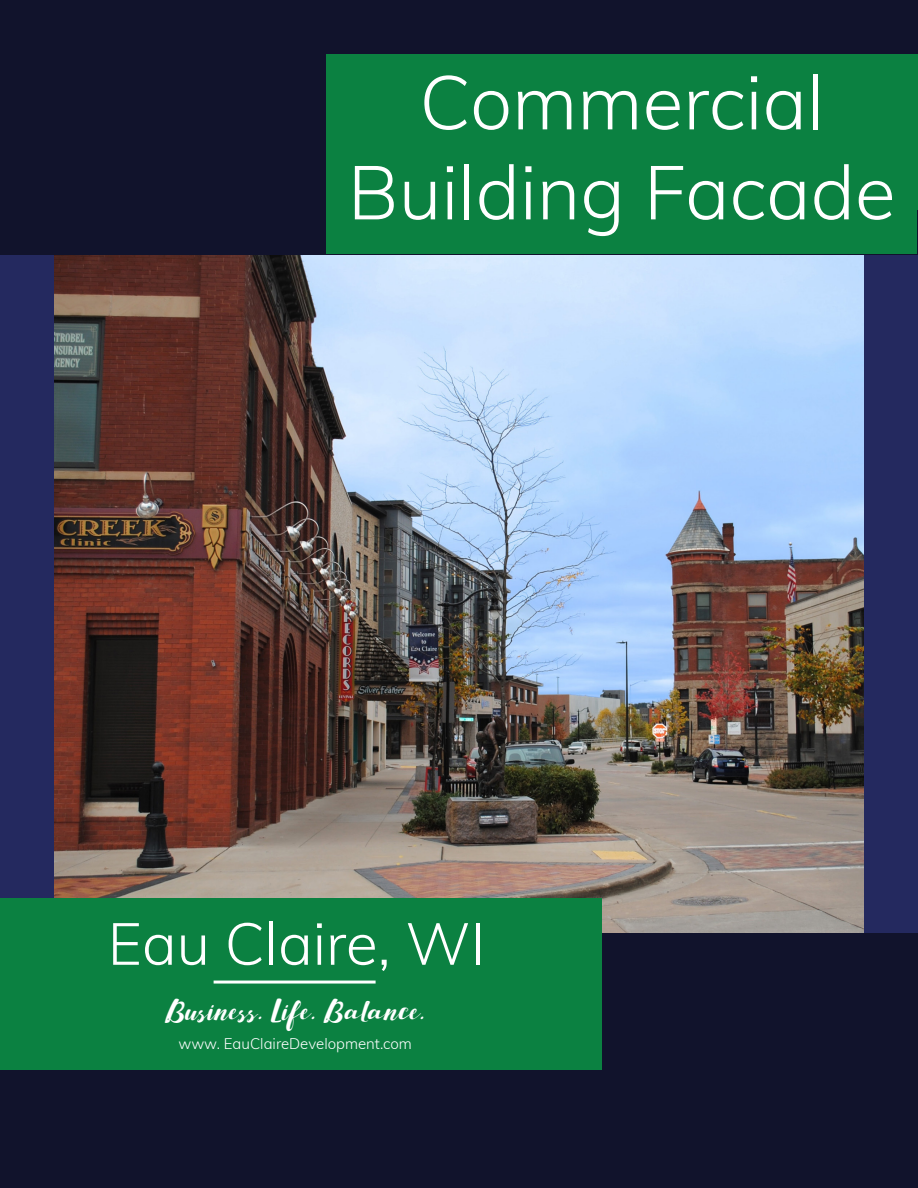
<style>
.page{position:relative;width:918px;height:1188px;background:#fff}
.page>*{position:absolute;margin:0;border:0;box-sizing:border-box;transform-origin:0 0}
.t1{font:300 75px/90px "Muli";color:#fff;text-align:center}
.t2{font:300 58.5px "Muli";color:#fff}
.t3{font:31.5px "Harlem script";color:#fff}
.t4{font:300 15px "Muli";color:#fff}
</style>
<div class="page">
<div style="left:0;top:1px;width:918px;height:1186px;background:#24295f"></div>
<img style="left:54px;top:255px;width:810px;height:678px">
<div style="left:0;top:0;width:918px;height:255px;background:#11132c"></div>
<div style="left:0;top:933px;width:918px;height:255px;background:#11132c"></div>
<div style="left:326px;top:54px;width:591px;height:200px;background:#0b8141"></div>
<div style="left:0;top:898px;width:602px;height:171px;background:#0b8141"></div>
<hr style="left:214px;top:981px;width:162px;height:3px;background:#fff">
<h1 class="t1" style="left:348px;top:54px;width:549px">Commercial<br>Building Facade</h1>
<h2 class="t2" style="left:108px;top:901px;width:378px">Eau Claire, WI</h2>
<h3 class="t3" style="left:165px;top:993px;width:262px">Business. Life. Balance.</h3>
<p class="t4" style="left:178px;top:1032px;width:235px">www. EauClaireDevelopment.com</p>
</div>
